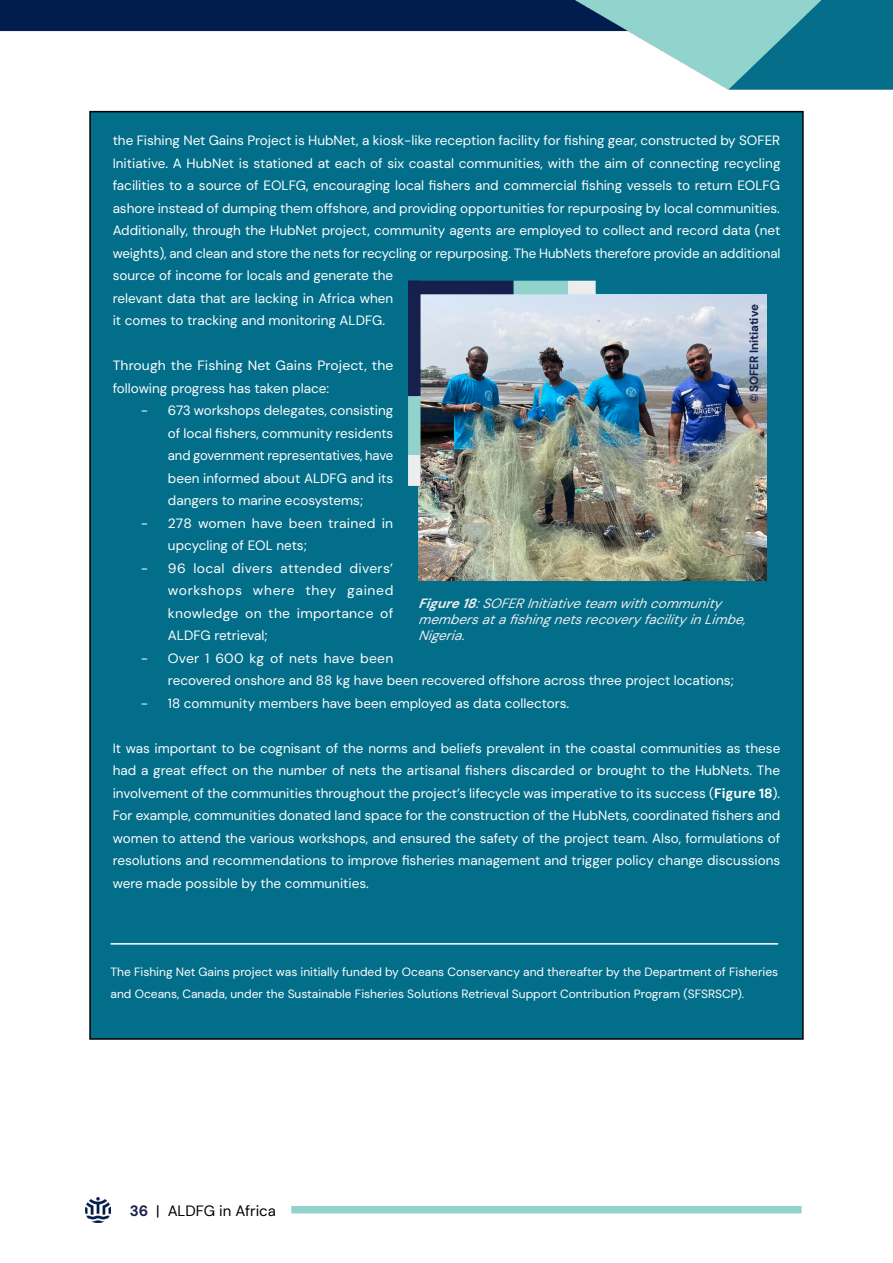
<style>
.page{position:relative;width:893px;height:1263px;background:#fff}
.page>*{position:absolute;margin:0;border:0;box-sizing:border-box;transform-origin:0 0}
.t1{font:15px "DM Sans 18 pt";color:#000}
.t2{font:13.5px/22.5px "DM Sans 18 pt";color:#fff}
.t3{font:italic 13.5px/16.2px "DM Sans 18 pt";color:#eceded}
.t4{font:12px/22.5px "DM Sans 18 pt";color:#fff}
.t5{font:700 12px "DM Sans 18 pt";letter-spacing:-.01em;color:#17204d}
.s1{font-family:"DM Sans 9 pt"}
.s2{font-weight:700}
.s3{font-weight:700;color:#17204d}
</style>
<div class="page">
<img style="left:85px;top:1197px;width:26px;height:25px">
<div style="left:291px;top:1206px;width:510px;height:7px;background:#91d3cc"></div>
<div style="left:90px;top:112px;width:713px;height:927px;background:#036e8a"></div>
<hr style="left:111px;top:943px;width:667px;height:1px;background:#fff">
<img style="left:0;top:0;width:893px;height:111px">
<img style="left:419px;top:295px;width:348px;height:286px">
<div style="left:408px;top:281px;width:13px;height:115px;background:#17204d;border:2px solid #17204d"></div>
<div style="left:408px;top:396px;width:13px;height:59px;background:#91d3cc;border:2px solid #91d3cc"></div>
<div style="left:408px;top:455px;width:13px;height:31px;background:#eceded;border:2px solid #eceded"></div>
<div style="left:408px;top:281px;width:106px;height:13px;background:#17204d"></div>
<div style="left:514px;top:281px;width:53px;height:13px;background:#91d3cc"></div>
<div style="left:567px;top:281px;width:29px;height:13px;background:#eceded;border:2px solid #eceded"></div>
<p class="t2" style="left:113px;top:129px;width:669px">the Fishing Net Gains Project is HubNet, a kiosk-like reception facility for fishing gear, constructed by SOFER Initiative. A HubNet is stationed at each of six coastal communities, with the aim of connecting recycling facilities to a source of EOLFG, encouraging local fishers and commercial fishing vessels to return EOLFG ashore instead of dumping them offshore, and providing opportunities for repurposing by local communities.<br>Additionally, through the HubNet project, community agents are employed to collect and record data (net weights), and clean and store the nets for recycling or repurposing. The HubNets therefore provide an additional source of income for locals and generate the<br>relevant data that are lacking in Africa when<br>it comes to tracking and monitoring ALDFG.</p>
<p class="t2" style="left:113px;top:354px;width:282px">Through the Fishing Net Gains Project, the</p>
<p class="t2" style="left:113px;top:377px;width:218px">following progress has taken place:</p>
<p class="t2" style="left:141px;top:399px;width:9px">−</p>
<p class="t2" style="left:168px;top:399px;width:227px;text-align:justify">673 workshops delegates, consisting of local fishers, community residents and government representatives, have been informed about ALDFG and its dangers to marine ecosystems;</p>
<p class="t2" style="left:141px;top:512px;width:9px">−</p>
<p class="t2" style="left:168px;top:512px;width:227px">278 women have been trained in upcycling of EOL nets;</p>
<p class="t2" style="left:141px;top:557px;width:9px">−</p>
<p class="t2" style="left:168px;top:557px;width:227px;text-align:justify">96 local divers attended divers’ workshops where they gained knowledge on the importance of ALDFG retrieval;</p>
<p class="t2" style="left:141px;top:647px;width:9px">−</p>
<p class="t2" style="left:168px;top:647px;width:567px">Over 1 600 kg of nets have been<br>recovered onshore and 88 kg have been recovered offshore across three project locations;</p>
<p class="t2" style="left:141px;top:692px;width:9px">−</p>
<p class="t2" style="left:168px;top:692px;width:403px">18 community members have been employed as data collectors.</p>
<p class="t2" style="left:113px;top:737px;width:669px;text-align:justify">It was important to be cognisant of the norms and beliefs prevalent in the coastal communities as these had a great effect on the number of nets the artisanal fishers discarded or brought to the HubNets. The involvement of the communities throughout the project’s lifecycle was imperative to its success (<span class="s1">Figure 1</span><span class="s2">8</span>).<br>For example, communities donated land space for the construction of the HubNets, coordinated fishers and women to attend the various workshops, and ensured the safety of the project team. Also, formulations of resolutions and recommendations to improve fisheries management and trigger policy change discussions were made possible by the communities.</p>
<p class="t5" style="left:746px;top:403px;width:100px;rotate:-90deg">© SOFER Initiative</p>
<p class="t3" style="left:419px;top:595px;width:329px"><span class="s2">Figure 18</span>: SOFER Initiative team with community members at a fishing nets recovery facility in Limbe,<br>Nigeria.</p>
<p class="t4" style="left:111px;top:960px;width:669px">The Fishing Net Gains project was initially funded by Oceans Conservancy and thereafter by the Department of Fisheries and Oceans, Canada, under the Sustainable Fisheries Solutions Retrieval Support Contribution Program (SFSRSCP).</p>
<p class="t1" style="left:130px;top:1202px;width:148px"><span class="s3">36</span> | ALDFG in Africa</p>
</div>
